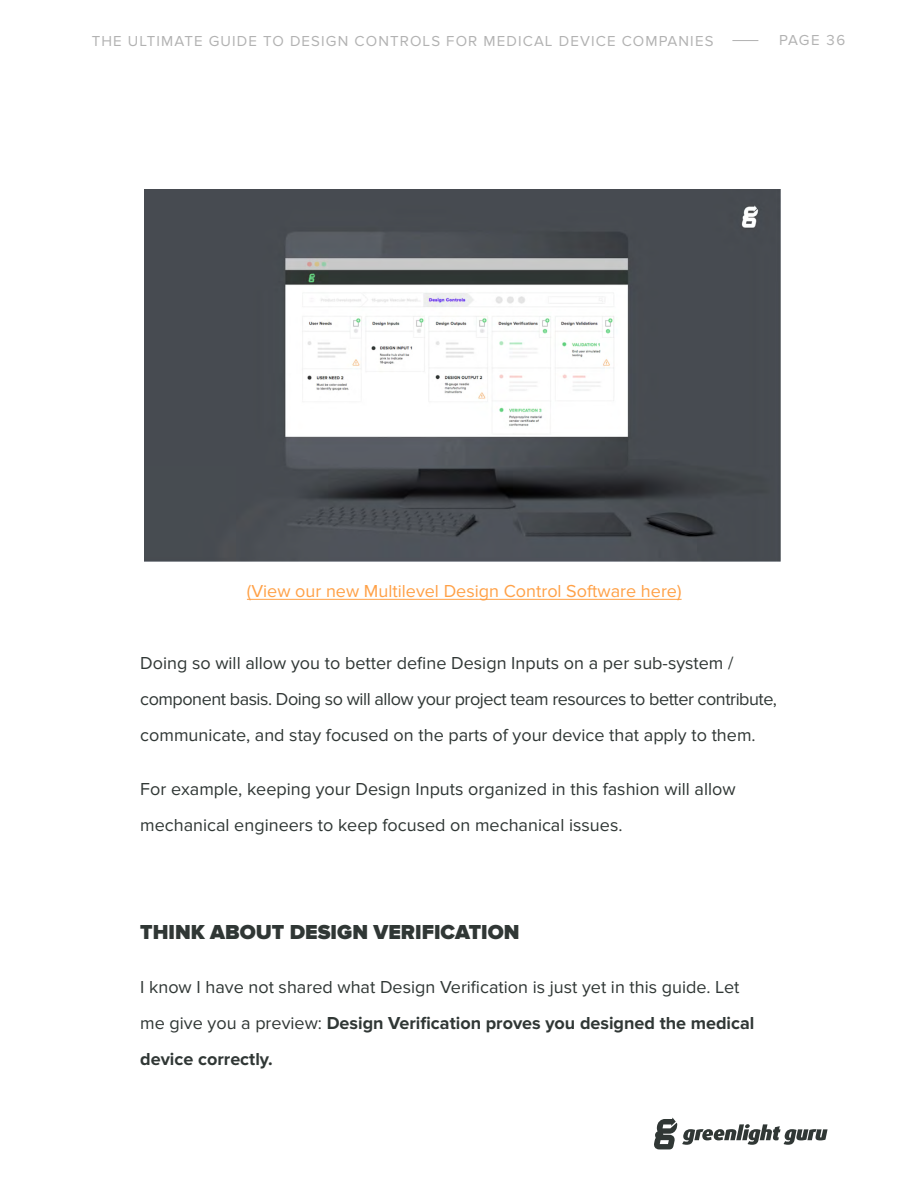
<style>
.page{position:relative;width:918px;height:1188px;background:#fff}
.page>*{position:absolute;margin:0;border:0;box-sizing:border-box;transform-origin:0 0}
.t1{font:900 21px "Proxima Nova";color:#303735}
.t2{font:18px/36px "Proxima Nova";color:#303735}
.t3{font:18px "Proxima Nova";color:#ffa147}
.t4{font:15px "Proxima Nova";letter-spacing:.075em;color:#b2b2b2}
.s1{font-weight:700}
</style>
<div class="page">
<svg style="left:654px;top:1118px;width:174px;height:31px"></svg>
<svg style="left:732px;top:40px;width:26px;height:1px"></svg>
<img style="left:144px;top:189px;width:637px;height:373px">
<hr style="left:247px;top:599px;width:435px;height:1px;background:#ffa147">
<p class="t4" style="left:92px;top:33px;width:623px">THE ULTIMATE GUIDE TO DESIGN CONTROLS FOR MEDICAL DEVICE COMPANIES</p>
<p class="t4" style="left:779px;top:31px;width:68px">PAGE 36</p>
<p class="t3" style="left:247px;top:581px;width:436px">(View our new Multilevel Design Control Software here)</p>
<p class="t2" style="left:140px;top:645px;width:638px">Doing so will allow you to better define Design Inputs on a per sub-system / component basis. Doing so will allow your project team resources to better contribute, communicate, and stay focused on the parts of your device that apply to them.</p>
<p class="t2" style="left:140px;top:771px;width:597px">For example, keeping your Design Inputs organized in this fashion will allow mechanical engineers to keep focused on mechanical issues.</p>
<p class="t1" style="left:140px;top:920px;width:381px">THINK ABOUT DESIGN VERIFICATION</p>
<p class="t2" style="left:140px;top:969px;width:616px">I know I have not shared what Design Verification is just yet in this guide. Let me give you a preview: <span class="s1">Design Verification proves you designed the medical device correctly.</span></p>
</div>
